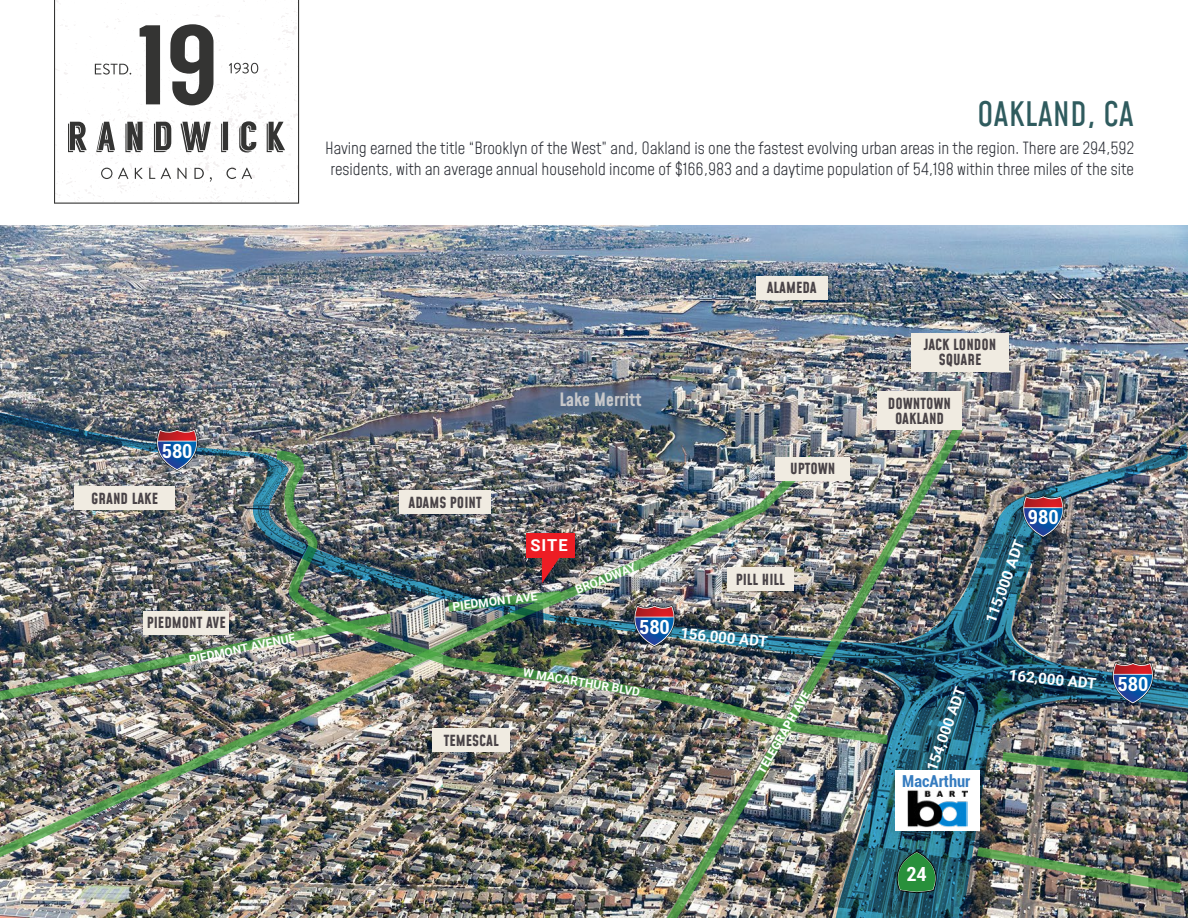
<style>
.page{position:relative;width:1188px;height:918px;background:#fff}
.page>*{position:absolute;margin:0;border:0;box-sizing:border-box;transform-origin:0 0}
.t1{font:500 33px "Mohave";color:#2f5b5e}
.t2{font:700 condensed 19.5px "Roboto";color:#fff}
.t3{font:700 18px "Mohave";color:#c7c8ca}
.t4{font:300 16.5px/21px "Mohave";color:#2c2f36;text-align:center}
.t5{font:700 condensed 16.5px "Roboto";color:#357cc0}
.t6{font:700 16.5px "Roboto";color:#fff}
.t7{font:700 15px/15px "Mohave";color:#494347;text-align:center}
.t8{font:700 15px "Roboto";color:#fff}
.t9{font:700 12px "Roboto";color:#fff}
.t10{font:900 12px "Roboto";color:#fff}
</style>
<div class="page">
<svg style="left:54px;top:0;width:245px;height:204px"></svg>
<svg style="left:95px;top:64px;width:36px;height:11px"></svg>
<svg style="left:229px;top:63px;width:29px;height:11px"></svg>
<img style="left:0;top:226px;width:1188px;height:692px">
<img style="left:554px;top:443px;width:634px;height:475px">
<div style="left:912px;top:333px;width:97px;height:39px;background:#f0ebe1"></div>
<img style="left:620px;top:423px;width:345px;height:495px">
<img style="left:554px;top:449px;width:335px;height:297px">
<img style="left:0;top:454px;width:817px;height:411px">
<div style="left:756px;top:276px;width:71px;height:24px;background:#f0ebe1"></div>
<img style="left:1001px;top:751px;width:187px;height:32px">
<img style="left:976px;top:846px;width:207px;height:48px">
<div style="left:895px;top:770px;width:85px;height:61px;background:#fff"></div>
<img style="left:908px;top:790px;width:60px;height:38px">
<div style="left:775px;top:457px;width:75px;height:24px;background:#f0ebe1"></div>
<svg style="left:1023px;top:495px;width:42px;height:43px;background:#4f5b83"></svg>
<svg style="left:1112px;top:662px;width:42px;height:42px;background:#4c5a83"></svg>
<svg style="left:896px;top:851px;width:41px;height:42px;background:#2a7b49"></svg>
<div style="left:433px;top:728px;width:77px;height:24px;background:#f0ebe1"></div>
<svg style="left:634px;top:605px;width:42px;height:42px;background:#545980"></svg>
<div style="left:526px;top:534px;width:48px;height:24px;background:#ed1d24"></div>
<svg style="left:554px;top:558px;width:14px;height:25px"></svg>
<svg style="left:554px;top:589px;width:9px;height:24px"></svg>
<img style="left:0;top:411px;width:554px;height:210px">
<svg style="left:157px;top:429px;width:42px;height:42px;background:#5c5f85"></svg>
<div style="left:878px;top:392px;width:84px;height:38px;background:#f0ebe1"></div>
<h1 class="t1" style="left:977px;top:93px;width:158px">OAKLAND, CA</h1>
<p class="t4" style="left:325px;top:139px;width:810px">Having earned the title “Brooklyn of the West” and, Oakland is one the fastest evolving urban areas in the region. There are 294,592 residents, with an average annual household income of $166,983 and a daytime population of 54,198 within three miles of the site</p>
<p class="t7" style="left:767px;top:281px;width:51px">ALAMEDA</p>
<p class="t7" style="left:924px;top:338px;width:74px">JACK LONDON<br>SQUARE</p>
<p class="t3" style="left:559px;top:389px;width:84px">Lake Merritt</p>
<p class="t7" style="left:888px;top:397px;width:65px">DOWNTOWN<br>OAKLAND</p>
<p class="t2" style="left:162px;top:437px;width:32px">580</p>
<p class="t7" style="left:790px;top:463px;width:47px">UPTOWN</p>
<p class="t7" style="left:91px;top:492px;width:68px">GRAND LAKE</p>
<p class="t7" style="left:409px;top:496px;width:75px">ADAMS POINT</p>
<p class="t2" style="left:1028px;top:504px;width:32px">980</p>
<p class="t7" style="left:147px;top:616px;width:81px">PIEDMONT AVE</p>
<p class="t9" style="left:187px;top:652px;width:110px;rotate:-12deg">PIEDMONT AVENUE</p>
<p class="t6" style="left:531px;top:534px;width:39px">SITE</p>
<p class="t9" style="left:452px;top:598px;width:87px;rotate:-7deg">PIEDMONT AVE</p>
<p class="t9" style="left:573px;top:583px;width:66px;rotate:-22deg">BROADWAY</p>
<p class="t2" style="left:639px;top:613px;width:32px">580</p>
<p class="t7" style="left:736px;top:573px;width:51px">PILL HILL</p>
<p class="t8" style="left:682px;top:622px;width:89px;rotate:6deg">156,000 ADT</p>
<p class="t8" style="left:980px;top:619px;width:89px;rotate:-70deg">115,000 ADT</p>
<p class="t7" style="left:444px;top:734px;width:56px">TEMESCAL</p>
<p class="t9" style="left:525px;top:663px;width:120px;rotate:10deg">W MACARTHUR BLVD</p>
<p class="t10" style="left:753px;top:768px;width:95px;rotate:-60deg">TELEGRAPH AVE</p>
<p class="t8" style="left:921px;top:767px;width:89px;rotate:-70deg">154,000 ADT</p>
<p class="t5" style="left:902px;top:770px;width:70px">MacArthur</p>
<p class="t8" style="left:1010px;top:664px;width:89px;rotate:6deg">162,000 ADT</p>
<p class="t2" style="left:1118px;top:670px;width:32px">580</p>
<p class="t2" style="left:906px;top:861px;width:22px">24</p>
</div>
